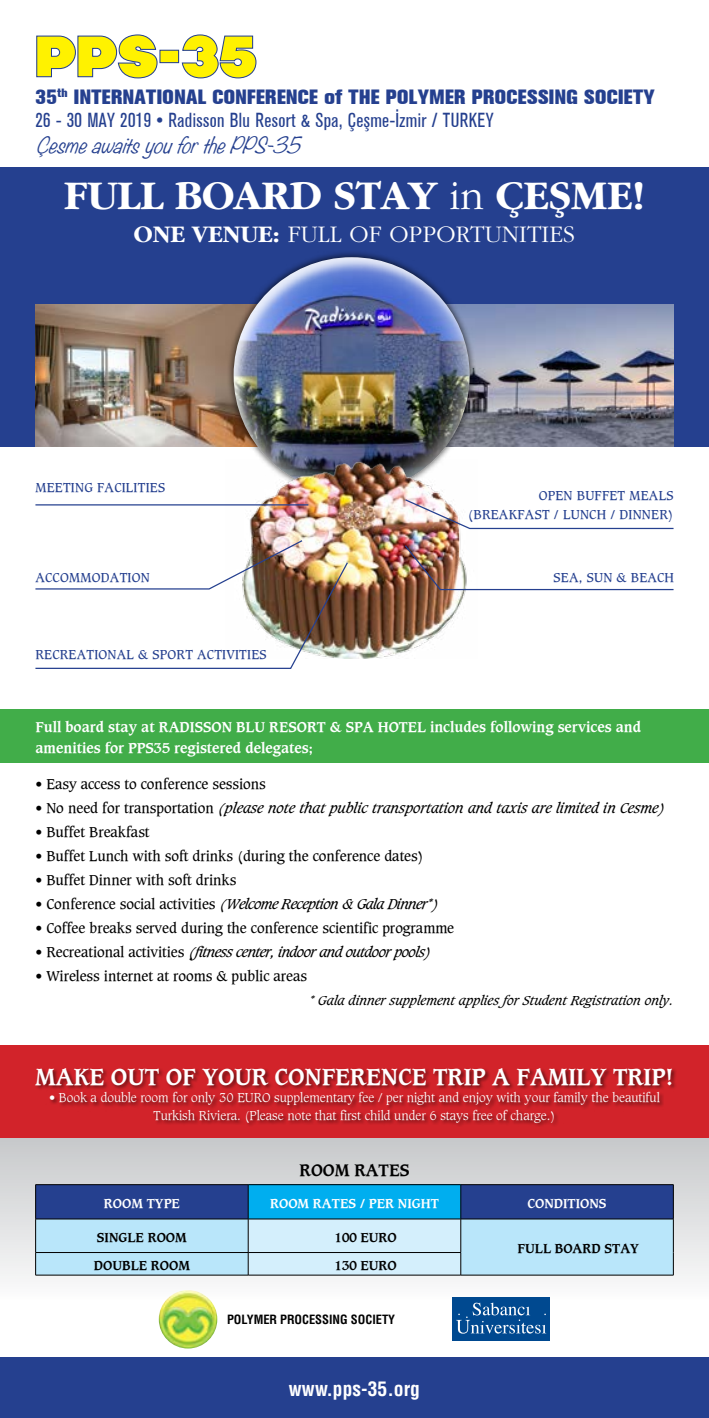
<style>
.page{position:relative;width:709px;height:1418px;background:#fff}
.page>*{position:absolute;margin:0;border:0;box-sizing:border-box;transform-origin:0 0}
.t1{font:800 59.38px "Vim SM";color:#fff200}
.t2{font:42.25px "Garamond Bold Tr";color:#fff}
.t3{font:24.75px "Garamond Light Tr";color:#fff}
.t4{font:700 22.25px "Caxton";color:#fff}
.t5{font:20.12px "Akzidenz Grotesk X Bd";letter-spacing:.02em;color:#25408f}
.t6{font:19.88px "Akzidenz Grotesk Cn";letter-spacing:.02em;color:#25408f}
.t7{font:italic 300 19.62px "Noteworthy";color:#25408f}
.t8{font:19.62px "Helvetica Cond Bold Tr";color:#fff}
.t9{font:700 16px "Caxton";color:#000}
.t10{font:13.75px "Caxton";color:#000}
.t11{font:italic 13.75px "Caxton";letter-spacing:-.04em;color:#000}
.t12{font:700 13.75px/21.5px "Caxton";color:#fff}
.t13{font:italic 13.75px "Caxton";color:#000}
.t14{font:12.5px/18.8px "Caxton";letter-spacing:.02em;color:#25408f;text-align:right}
.t15{font:italic 12.5px "Caxton";color:#000}
.t16{font:700 12.5px "Caxton";color:#000}
.t17{font:700 12.5px "Caxton";color:#fff}
.t18{font:12.5px "Helvetica Cond Bold Tr";color:#000}
.t19{font:300 12.38px/17.5px "Caxton";color:#fff;text-align:center}
.s1{font-family:"Garamond Tr"}
.s2{font-family:"Garamond Bold Tr"}
.s3{font-style:normal}
</style>
<div class="page">
<svg style="left:0;top:1137px;width:709px;height:212px"></svg>
<div style="left:0;top:709px;width:709px;height:53px;background:#41ad49"></div>
<div style="left:0;top:167px;width:709px;height:279px;background:#25408f"></div>
<svg style="left:36px;top:34px;width:122px;height:45px"></svg>
<div style="left:159px;top:50px;width:20px;height:13px;border:1px solid #25408f"></div>
<svg style="left:181px;top:34px;width:76px;height:45px"></svg>
<img style="left:35px;top:304px;width:188px;height:142px">
<img style="left:480px;top:304px;width:193px;height:142px">
<div style="left:0;top:1045px;width:709px;height:92px;background:#d2232a"></div>
<div style="left:35px;top:1068px;width:642px;height:59px;background:#000;opacity:.5"></div>
<svg style="left:35px;top:1184px;width:639px;height:91px;background:#7cafd5"></svg>
<hr style="left:35px;top:1274px;width:213px;height:1px;background:#000">
<hr style="left:248px;top:1274px;width:213px;height:1px;background:#000">
<div style="left:223px;top:249px;width:257px;height:246px;background:#fff;opacity:.75"></div>
<img style="left:225px;top:459px;width:253px;height:199px">
<hr style="left:35px;top:504px;width:273px;height:1px;background:#25408f">
<svg style="left:35px;top:539px;width:314px;height:130px"></svg>
<svg style="left:404px;top:498px;width:270px;height:31px"></svg>
<img style="left:403px;top:544px;width:271px;height:47px">
<div style="left:0;top:1357px;width:709px;height:60px;background:#25408f"></div>
<img style="left:159px;top:1289px;width:58px;height:59px;border-radius:29px">
<div style="left:452px;top:1297px;width:98px;height:43px;background:#004990"></div>
<svg style="left:456px;top:1302px;width:90px;height:31px"></svg>
<h1 class="t1" style="left:35px;top:21px;width:224px">PPS-35</h1>
<h3 class="t5" style="left:35px;top:85px;width:621px">35<sup>th</sup> INTERNATIONAL CONFERENCE of THE POLYMER PROCESSING SOCIETY</h3>
<h3 class="t6" style="left:35px;top:109px;width:459px">26 - 30 MAY 2019 • Radisson Blu Resort &amp; Spa, Çeşme-İzmir / TURKEY</h3>
<h3 class="t7" style="left:35px;top:128px;width:277px">ÇesmeawaitsyouforthePPS-35</h3>
<h2 class="t2" style="left:64px;top:170px;width:582px">FULL BOARD STAY <span class="s1">in</span> ÇEŞME!</h2>
<h3 class="t3" style="left:134px;top:219px;width:442px"><span class="s2">ONE VENUE:</span> FULL OF OPPORTUNITIES</h3>
<p class="t14" style="left:35px;top:478px;width:131px">MEETING FACILITIES</p>
<p class="t14" style="left:468px;top:486px;width:207px">OPEN BUFFET MEALS (BREAKFAST / LUNCH / DINNER)</p>
<p class="t14" style="left:35px;top:569px;width:116px">ACCOMMODATION</p>
<p class="t14" style="left:553px;top:569px;width:122px">SEA, SUN &amp; BEACH</p>
<p class="t14" style="left:35px;top:645px;width:233px">RECREATIONAL &amp; SPORT ACTIVITIES</p>
<p class="t12" style="left:35px;top:716px;width:607px">Full board stay at RADISSON BLU RESORT &amp; SPA HOTEL includes following services and amenities for PPS35 registered delegates;</p>
<p class="t10" style="left:35px;top:775px;width:232px">• Easy access to conference sessions</p>
<p class="t13" style="left:35px;top:799px;width:631px"><span class="s3">• No need for transportation</span> (please note that public transportation and taxis are limited in Cesme)</p>
<p class="t10" style="left:35px;top:823px;width:116px">• Buffet Breakfast</p>
<p class="t10" style="left:35px;top:847px;width:389px">• Buffet Lunch with soft drinks (during the conference dates)</p>
<p class="t10" style="left:35px;top:871px;width:202px">• Buffet Dinner with soft drinks</p>
<p class="t11" style="left:35px;top:895px;width:405px"><span class="s3">• Conference social activities</span> (Welcome Reception &amp; Gala Dinner*)</p>
<p class="t10" style="left:35px;top:919px;width:420px">• Coffee breaks served during the conference scientific programme</p>
<p class="t11" style="left:35px;top:943px;width:398px"><span class="s3">• Recreational activities</span> (fitness center, indoor and outdoor pools)</p>
<p class="t10" style="left:35px;top:967px;width:273px">• Wireless internet at rooms &amp; public areas</p>
<p class="t15" style="left:309px;top:992px;width:366px">* Gala dinner supplement applies for Student Registration only.</p>
<h3 class="t4" style="left:35px;top:1063px;width:640px">MAKE OUT OF YOUR CONFERENCE TRIP A FAMILY TRIP!</h3>
<p class="t19" style="left:49px;top:1088px;width:612px">• Book a double room for only 30 EURO supplementary fee / per night and enjoy with your family the beautiful<br>Turkish Riviera. (Please note that first child under 6 stays free of charge.)</p>
<p class="t9" style="left:299px;top:1160px;width:111px">ROOM RATES</p>
<p class="t17" style="left:104px;top:1195px;width:77px">ROOM TYPE</p>
<p class="t17" style="left:270px;top:1195px;width:170px">ROOM RATES / PER NIGHT</p>
<p class="t17" style="left:527px;top:1195px;width:80px">CONDITIONS</p>
<p class="t16" style="left:97px;top:1229px;width:91px">SINGLE ROOM</p>
<p class="t16" style="left:334px;top:1229px;width:64px">100 EURO</p>
<p class="t16" style="left:517px;top:1240px;width:123px">FULL BOARD STAY</p>
<p class="t16" style="left:94px;top:1257px;width:98px">DOUBLE ROOM</p>
<p class="t16" style="left:334px;top:1257px;width:64px">130 EURO</p>
<p class="t18" style="left:227px;top:1311px;width:170px">POLYMER PROCESSING SOCIETY</p>
<h3 class="t8" style="left:289px;top:1376px;width:133px">www.pps-35.org</h3>
</div>
